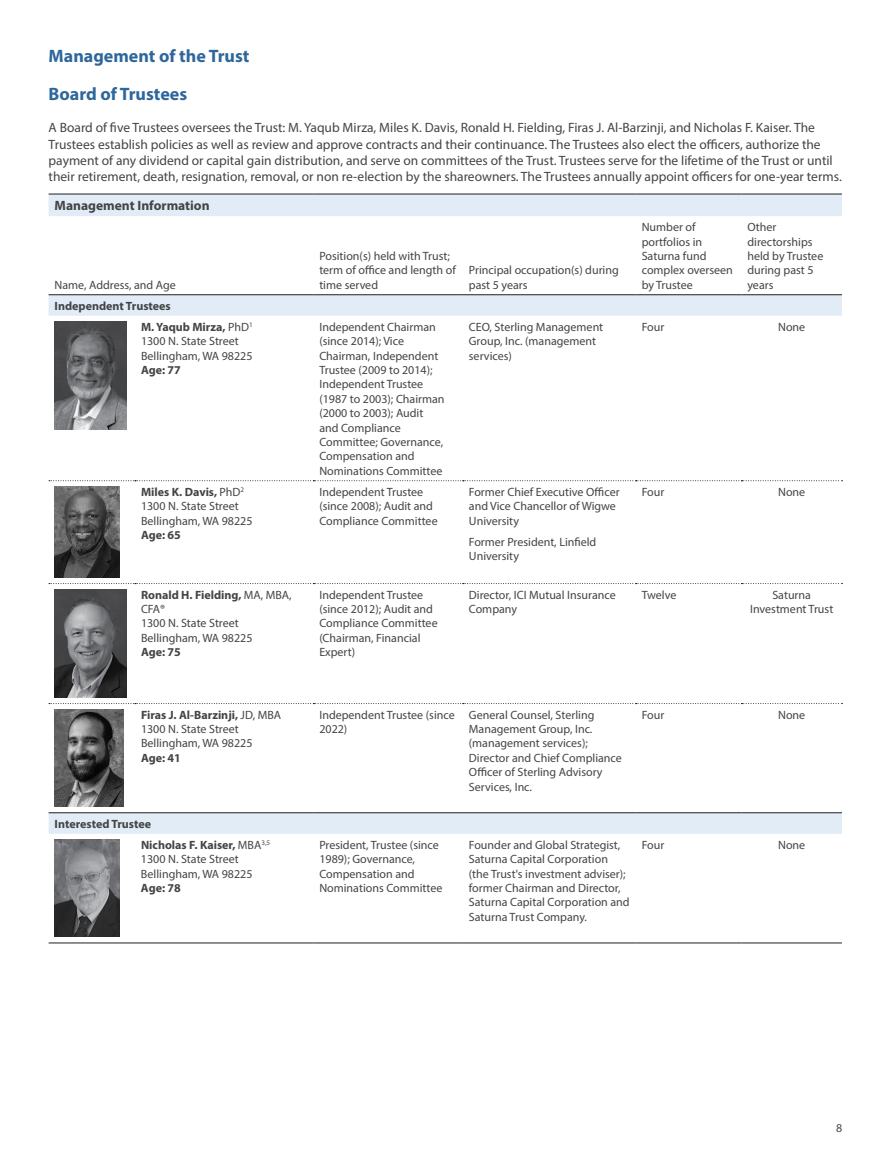
<style>
.page{position:relative;width:891px;height:1161px;background:#fff}
.page>*{position:absolute;margin:0;border:0;box-sizing:border-box;transform-origin:0 0}
.t1{font:700 18px/37.8px "Myriad Pro";color:#2e679b}
.t2{font:13.5px/16.2px "Myriad Pro";color:#434445}
.t3{font:700 13.5px "Myriad Pro";color:#434445}
.t4{font:12px/14.4px "Myriad Pro";color:#434445}
.t5{font:700 12px/21px "Myriad Pro";color:#434445}
.s1{font-weight:400}
.s2{font-weight:700}
</style>
<div class="page">
<svg style="left:49px;top:195px;width:793px;height:639px"></svg>
<hr style="left:49px;top:194px;width:86px;height:1px;background:#231f20">
<hr style="left:135px;top:194px;width:178px;height:1px;background:#231f20">
<hr style="left:313px;top:194px;width:150px;height:1px;background:#231f20">
<hr style="left:463px;top:194px;width:173px;height:1px;background:#231f20">
<hr style="left:636px;top:194px;width:105px;height:1px;background:#231f20">
<hr style="left:741px;top:194px;width:101px;height:1px;background:#231f20">
<hr style="left:49px;top:294px;width:86px;height:1px;background:#231f20">
<hr style="left:135px;top:294px;width:178px;height:1px;background:#231f20">
<hr style="left:313px;top:294px;width:150px;height:1px;background:#231f20">
<hr style="left:463px;top:294px;width:173px;height:1px;background:#231f20">
<hr style="left:636px;top:294px;width:105px;height:1px;background:#231f20">
<hr style="left:741px;top:294px;width:101px;height:1px;background:#231f20">
<svg style="left:49px;top:480px;width:794px;height:1px"></svg>
<svg style="left:49px;top:583px;width:794px;height:1px"></svg>
<svg style="left:49px;top:703px;width:794px;height:1px"></svg>
<hr style="left:49px;top:812px;width:86px;height:1px;background:#231f20">
<hr style="left:135px;top:812px;width:178px;height:1px;background:#231f20">
<hr style="left:313px;top:812px;width:150px;height:1px;background:#231f20">
<hr style="left:463px;top:812px;width:173px;height:1px;background:#231f20">
<hr style="left:636px;top:812px;width:105px;height:1px;background:#231f20">
<hr style="left:741px;top:812px;width:101px;height:1px;background:#231f20">
<hr style="left:49px;top:943px;width:86px;height:1px;background:#231f20">
<hr style="left:135px;top:943px;width:178px;height:1px;background:#231f20">
<hr style="left:313px;top:943px;width:150px;height:1px;background:#231f20">
<hr style="left:463px;top:943px;width:173px;height:1px;background:#231f20">
<hr style="left:636px;top:943px;width:105px;height:1px;background:#231f20">
<hr style="left:741px;top:943px;width:101px;height:1px;background:#231f20">
<img style="left:55px;top:322px;width:71px;height:108px">
<img style="left:55px;top:487px;width:64px;height:91px">
<img style="left:55px;top:590px;width:71px;height:108px">
<img style="left:55px;top:710px;width:69px;height:97px">
<img style="left:55px;top:840px;width:64px;height:97px">
<h1 class="t1" style="left:49px;top:37px;width:202px">Management of the Trust<br>Board of Trustees</h1>
<p class="t2" style="left:49px;top:119px;width:795px">A Board of five Trustees oversees the Trust: M. Yaqub Mirza, Miles K. Davis, Ronald H. Fielding, Firas J. Al-Barzinji, and Nicholas F. Kaiser. The Trustees establish policies as well as review and approve contracts and their continuance. The Trustees also elect the officers, authorize the payment of any dividend or capital gain distribution, and serve on committees of the Trust. Trustees serve for the lifetime of the Trust or until their retirement, death, resignation, removal, or non re-election by the shareowners. The Trustees annually appoint officers for one-year terms.</p>
<p class="t3" style="left:55px;top:197px;width:157px">Management Information</p>
<p class="t4" style="left:55px;top:277px;width:123px">Name, Address, and Age</p>
<p class="t5" style="left:141px;top:295px;width:113px;text-indent:-86px">Independent Trustees<br>M. Yaqub Mirza, <span class="s1">PhD</span><sup>1</sup></p>
<p class="t4" style="left:141px;top:334px;width:113px">1300 N. State Street<br>Bellingham, WA 98225</p>
<p class="t5" style="left:141px;top:359px;width:41px">Age: 77</p>
<p class="t4" style="left:141px;top:484px;width:113px"><span class="s2">Miles K. Davis,</span> PhD<sup>2<br></sup>1300 N. State Street<br>Bellingham, WA 98225</p>
<p class="t5" style="left:141px;top:524px;width:41px">Age: 65</p>
<p class="t4" style="left:141px;top:587px;width:152px"><span class="s2">Ronald H. Fielding,</span> MA, MBA,<br>CFA®<br>1300 N. State Street<br>Bellingham, WA 98225</p>
<p class="t5" style="left:141px;top:641px;width:41px">Age: 75</p>
<p class="t4" style="left:141px;top:707px;width:142px"><span class="s2">Firas J. Al-Barzinji,</span> JD, MBA<br>1300 N. State Street<br>Bellingham, WA 98225</p>
<p class="t5" style="left:141px;top:747px;width:41px">Age: 41</p>
<p class="t5" style="left:141px;top:813px;width:131px;text-indent:-86px">Interested Trustee<br>Nicholas F. Kaiser, <span class="s1">MBA</span><sup>3,5</sup></p>
<p class="t4" style="left:141px;top:852px;width:113px">1300 N. State Street<br>Bellingham, WA 98225</p>
<p class="t5" style="left:141px;top:877px;width:41px">Age: 78</p>
<p class="t4" style="left:319px;top:249px;width:138px">Position(s) held with Trust; term of office and length of time served</p>
<p class="t4" style="left:469px;top:263px;width:151px">Principal occupation(s) during past 5 years</p>
<p class="t4" style="left:642px;top:220px;width:93px">Number of portfolios in<br>Saturna fund complex overseen by Trustee</p>
<p class="t4" style="left:747px;top:220px;width:77px">Other directorships held by Trustee during past 5 years</p>
<p class="t4" style="left:319px;top:319px;width:127px">Independent Chairman (since 2014); Vice<br>Chairman, Independent<br>Trustee (2009 to 2014);<br>Independent Trustee (1987 to 2003); Chairman (2000 to 2003); Audit and Compliance<br>Committee; Governance,<br>Compensation and<br>Nominations Committee</p>
<p class="t4" style="left:469px;top:319px;width:136px">CEO, Sterling Management<br>Group, Inc. (management services)</p>
<p class="t4" style="left:642px;top:319px;width:24px">Four</p>
<p class="t4" style="left:778px;top:319px;width:29px">None</p>
<p class="t4" style="left:319px;top:484px;width:120px">Independent Trustee (since 2008); Audit and<br>Compliance Committee</p>
<p class="t4" style="left:469px;top:484px;width:152px">Former Chief Executive Officer and Vice Chancellor of Wigwe<br>University</p>
<p class="t4" style="left:469px;top:534px;width:129px">Former President, Linfield<br>University</p>
<p class="t4" style="left:642px;top:484px;width:24px">Four</p>
<p class="t4" style="left:778px;top:484px;width:29px">None</p>
<p class="t4" style="left:319px;top:587px;width:120px">Independent Trustee (since 2012); Audit and<br>Compliance Committee (Chairman, Financial<br>Expert)</p>
<p class="t4" style="left:469px;top:587px;width:148px">Director, ICI Mutual Insurance<br>Company</p>
<p class="t4" style="left:642px;top:587px;width:36px">Twelve</p>
<p class="t4" style="left:750px;top:587px;width:85px;text-align:center">Saturna<br>Investment Trust</p>
<p class="t4" style="left:319px;top:707px;width:137px">Independent Trustee (since<br>2022)</p>
<p class="t4" style="left:469px;top:707px;width:154px">General Counsel, Sterling<br>Management Group, Inc. (management services);<br>Director and Chief Compliance<br>Officer of Sterling Advisory<br>Services, Inc.</p>
<p class="t4" style="left:642px;top:707px;width:24px">Four</p>
<p class="t4" style="left:778px;top:707px;width:29px">None</p>
<p class="t4" style="left:319px;top:837px;width:125px">President, Trustee (since<br>1989); Governance,<br>Compensation and<br>Nominations Committee</p>
<p class="t4" style="left:469px;top:837px;width:162px">Founder and Global Strategist,<br>Saturna Capital Corporation (the Trust's investment adviser); former Chairman and Director,<br>Saturna Capital Corporation and<br>Saturna Trust Company.</p>
<p class="t4" style="left:642px;top:837px;width:24px">Four</p>
<p class="t4" style="left:778px;top:837px;width:29px">None</p>
<p class="t4" style="left:836px;top:1121px;width:8px">8</p>
</div>
